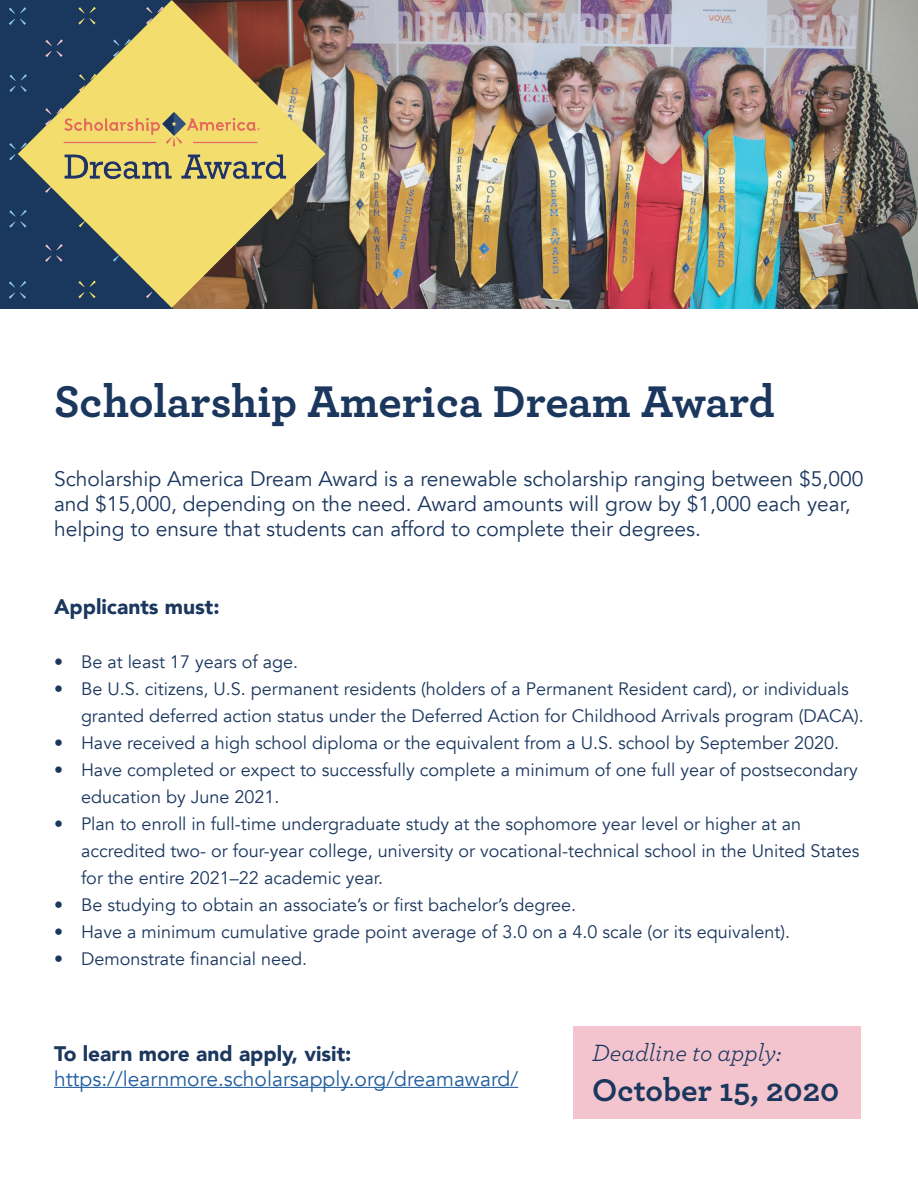
<style>
.page{position:relative;width:918px;height:1188px;background:#fff}
.page>*{position:absolute;margin:0;border:0;box-sizing:border-box;transform-origin:0 0}
.t1{font:700 46.5px "Archer";letter-spacing:-.005em;color:#1b375e}
.t2{font:700 32.85px "Archer";color:#1b375e}
.t3{font:italic 24.6px "Archer";color:#1b375e}
.t4{font:21px/25.2px "Avenir";color:#1b375e}
.t5{font:21px "Avenir";color:#215e9f}
.t6{font:900 21px "Avenir";color:#1b375e}
.t7{font:18px/27px "Avenir";color:#1b375e}
</style>
<div class="page">
<img style="left:172px;top:0;width:746px;height:309px">
<div style="left:0;top:0;width:172px;height:309px;background:#1a375e"></div>
<svg style="left:9px;top:7px;width:6px;height:18px"></svg>
<svg style="left:9px;top:75px;width:7px;height:17px"></svg>
<svg style="left:9px;top:143px;width:7px;height:17px"></svg>
<svg style="left:9px;top:210px;width:7px;height:18px"></svg>
<svg style="left:9px;top:281px;width:6px;height:18px"></svg>
<svg style="left:18px;top:0;width:308px;height:308px"></svg>
<img style="left:39px;top:91px;width:270px;height:111px">
<hr style="left:54px;top:1087px;width:464px;height:1px;background:#215e9f">
<div style="left:574px;top:1026px;width:287px;height:93px;background:#f3c4cd"></div>
<p class="t1" style="left:54px;top:365px;width:722px">Scholarship America Dream Award</p>
<p class="t4" style="left:54px;top:466px;width:811px">Scholarship America Dream Award is a renewable scholarship ranging between $5,000 and $15,000, depending on the need. Award amounts will grow by $1,000 each year, helping to ensure that students can afford to complete their degrees.</p>
<p class="t6" style="left:54px;top:588px;width:167px">Applicants must:</p>
<p class="t7" style="left:54px;top:648px;width:246px">• Be at least 17 years of age.</p>
<p class="t7" style="left:81px;top:675px;width:784px;text-indent:-27px">• Be U.S. citizens, U.S. permanent residents (holders of a Permanent Resident card), or individuals granted deferred action status under the Deferred Action for Childhood Arrivals program (DACA).</p>
<p class="t7" style="left:54px;top:729px;width:787px">• Have received a high school diploma or the equivalent from a U.S. school by September 2020.</p>
<p class="t7" style="left:81px;top:756px;width:778px;text-indent:-27px">• Have completed or expect to successfully complete a minimum of one full year of postsecondary education by June 2021.</p>
<p class="t7" style="left:81px;top:810px;width:780px;text-indent:-27px">• Plan to enroll in full-time undergraduate study at the sophomore year level or higher at an accredited two- or four-year college, university or vocational-technical school in the United States for the entire 2021–22 academic year.</p>
<p class="t7" style="left:54px;top:891px;width:524px">• Be studying to obtain an associate’s or first bachelor’s degree.</p>
<p class="t7" style="left:54px;top:918px;width:738px">• Have a minimum cumulative grade point average of 3.0 on a 4.0 scale (or its equivalent).</p>
<p class="t7" style="left:54px;top:945px;width:255px">• Demonstrate financial need.</p>
<p class="t6" style="left:54px;top:1035px;width:299px">To learn more and apply, visit:</p>
<p class="t5" style="left:54px;top:1066px;width:466px">https://learnmore.scholarsapply.org/dreamaward/</p>
<p class="t3" style="left:592px;top:1036px;width:190px">Deadline to apply:</p>
<p class="t2" style="left:592px;top:1064px;width:249px">October 15, 2020</p>
</div>
